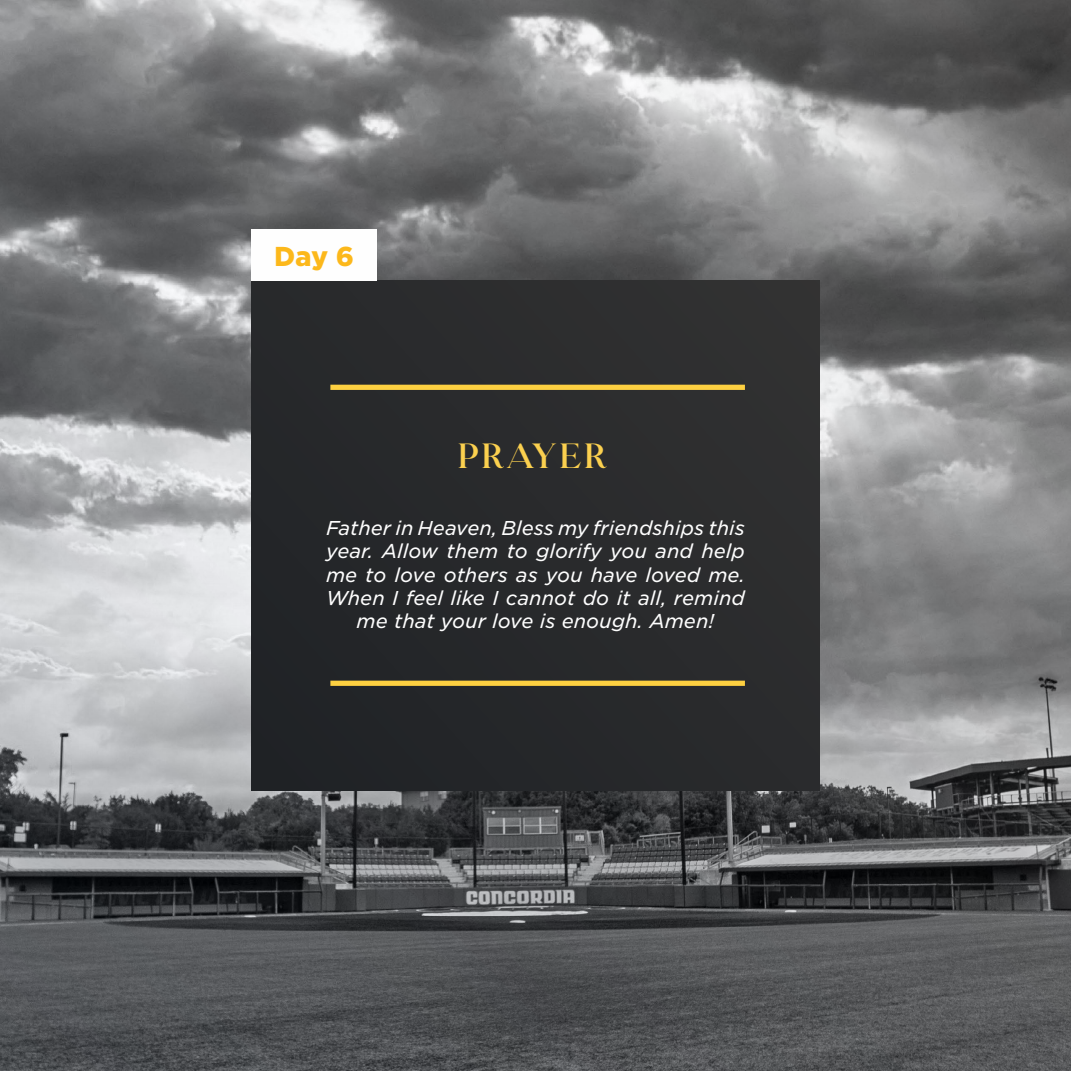
<style>
.page{position:relative;width:1071px;height:1071px;background:#fff}
.page>*{position:absolute;margin:0;border:0;box-sizing:border-box;transform-origin:0 0}
.t1{font:35px "August Stories Serif";letter-spacing:.05em;color:#fbd04f}
.t2{font:900 26.25px "Gotham S Sm";color:#fcb81b}
.t3{font:italic 19.25px/23.1px "Gotham S Sm";color:#fefefe;text-align:center}
</style>
<div class="page">
<img style="left:0;top:0;width:1071px;height:1071px">
<div style="left:251px;top:281px;width:569px;height:509px;background:#292a2c"></div>
<div style="left:330px;top:385px;width:415px;height:5px;background:#fdd041"></div>
<div style="left:330px;top:681px;width:415px;height:5px;background:#fdd041"></div>
<div style="left:251px;top:229px;width:126px;height:52px;background:#fefefe"></div>
<h2 class="t2" style="left:274px;top:237px;width:82px">Day 6</h2>
<h1 class="t1" style="left:457px;top:437px;width:151px">PRAYER</h1>
<p class="t3" style="left:326px;top:516px;width:420px">Father in Heaven, Bless my friendships this year. Allow them to glorify you and help me to love others as you have loved me.<br>When I feel like I cannot do it all, remind me that your love is enough. Amen!</p>
</div>
